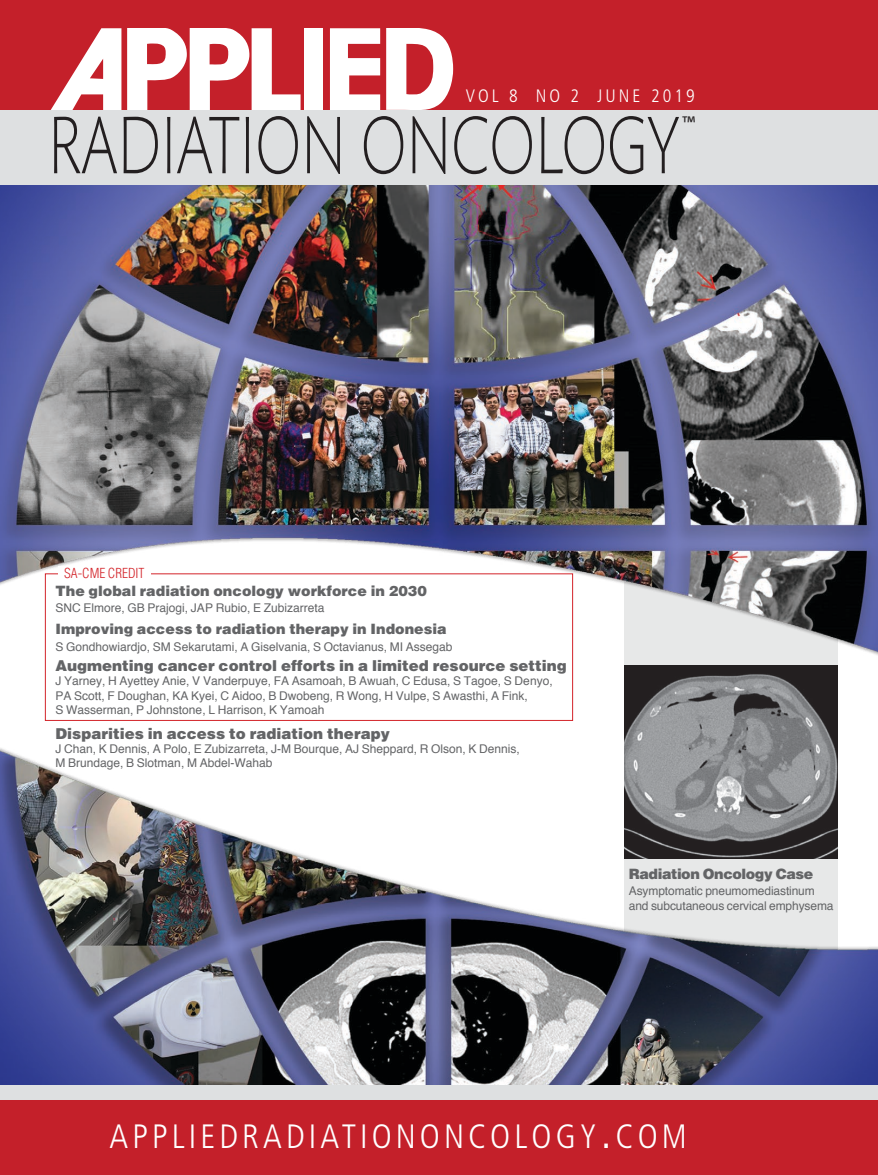
<style>
.page{position:relative;width:878px;height:1175px;background:#fff}
.page>*{position:absolute;margin:0;border:0;box-sizing:border-box;transform-origin:0 0}
.t1{font:300 83.1px "Mundo Sans Pro";color:#231f20;scale:.75 1}
.t2{font:300 condensed 33.75px "Frutiger";letter-spacing:.12em;color:#fff}
.t3{font:21.6px "Myriad Pro";color:#231f20}
.t4{font:300 condensed 18px "Frutiger";letter-spacing:.17em;color:#fff}
.cover_line_body{font:900 15px "Helvetica";color:#636466}
.cover_line{font:900 14.25px "Helvetica";color:#636466}
.cover_line-2{font:900 14.25px "Helvetica";letter-spacing:-.03em;color:#636466}
.cover_line_body-2{font:300 condensed 13.5px "Helvetica";color:#d3242a}
.cover_line_body-3{font:12px/14.2px "Helvetica";color:#636466}
.s1{font-size:45px}
</style>
<div class="page">
<img style="left:0;top:699px;width:878px;height:386px">
<img style="left:0;top:185px;width:878px;height:514px">
<div style="left:0;top:57px;width:878px;height:128px;background:#dee0e1"></div>
<div style="left:0;top:1085px;width:878px;height:89px;background:#dee0e1"></div>
<div style="left:0;top:0;width:878px;height:110px;background:#c4202a"></div>
<div style="left:0;top:1100px;width:878px;height:74px;background:#c4202a"></div>
<div style="left:305px;top:28px;width:18px;height:82px;background:#fff"></div>
<svg style="left:330px;top:28px;width:50px;height:82px"></svg>
<svg style="left:50px;top:28px;width:71px;height:82px"></svg>
<svg style="left:127px;top:28px;width:173px;height:82px"></svg>
<svg style="left:386px;top:28px;width:67px;height:82px"></svg>
<img style="left:624px;top:681px;width:213px;height:177px">
<img style="left:0;top:324px;width:854px;height:357px">
<p class="t4" style="left:509px;top:85px;width:64px">2 NO 2</p>
<p class="t4" style="left:686px;top:85px;width:10px">3</p>
<p class="t1" style="left:48px;top:98px;width:843px">RADIATION ONCOLOGY</p>
<p class="t3" style="left:681px;top:111px;width:15px">™</p>
<p class="t4" style="left:466px;top:85px;width:230px">VOL 8 NO 2 JUNE 2019</p>
<p class="cover_line_body-2" style="left:64px;top:565px;width:82px">SA-CME CREDIT</p>
<p class="cover_line" style="left:56px;top:581px;width:373px">The global radiation oncology workforce in 2030</p>
<p class="cover_line_body-3" style="left:56px;top:601px;width:270px">SNC Elmore, GB Prajogi, JAP Rubio, E Zubizarreta</p>
<p class="cover_line" style="left:56px;top:620px;width:392px">Improving access to radiation therapy in Indonesia</p>
<p class="cover_line_body-3" style="left:56px;top:640px;width:398px">S Gondhowiardjo, SM Sekarutami, A Giselvania, S Octavianus, MI Assegab</p>
<p class="cover_line_body" style="left:56px;top:656px;width:513px">Augmenting cancer control efforts in a limited resource setting</p>
<p class="cover_line_body-3" style="left:56px;top:674px;width:498px">J Yarney, H Ayettey Anie, V Vanderpuye, FA Asamoah, B Awuah, C Edusa, S Tagoe, S Denyo,<br>PA Scott, F Doughan, KA Kyei, C Aidoo, B Dwobeng, R Wong, H Vulpe, S Awasthi, A Fink,<br>S Wasserman, P Johnstone, L Harrison, K Yamoah</p>
<p class="cover_line_body" style="left:56px;top:723px;width:336px">Disparities in access to radiation therapy</p>
<p class="cover_line_body-3" style="left:56px;top:742px;width:466px">J Chan, K Dennis, A Polo, E Zubizarreta, J-M Bourque, AJ Sheppard, R Olson, K Dennis,<br>M Brundage, B Slotman, M Abdel-Wahab</p>
<p class="cover_line-2" style="left:629px;top:864px;width:186px">Radiation Oncology Case</p>
<p class="cover_line_body-3" style="left:629px;top:884px;width:206px">Asymptomatic pneumomediastinum and subcutaneous cervical emphysema</p>
<p class="t2" style="left:109px;top:1117px;width:579px">APPLIEDRADIATIONONCOLOGY<span class="s1">.</span>COM</p>
</div>
